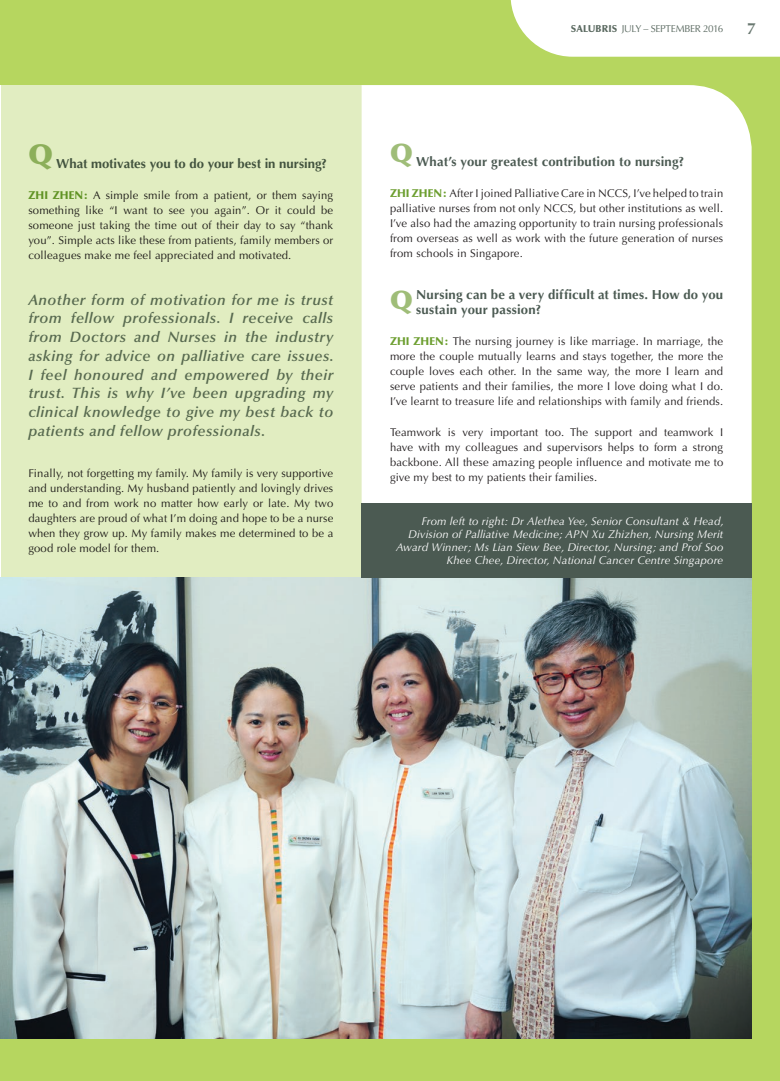
<style>
.page{position:relative;width:780px;height:1081px;background:#b6d65f}
.page>*{position:absolute;margin:0;border:0;box-sizing:border-box;transform-origin:0 0}
.t1{font:700 16.25px "Optima LT Std";color:#697870}
.t2{font:italic 600 15px/18.8px "Optima LT Std";letter-spacing:.03em;color:#637269;text-align:justify}
.t3{font:700 13.12px/15px "Optima LT Std";letter-spacing:.01em;color:#4b5a52}
.t4{font:11.25px/15px "Optima LT Std";letter-spacing:.015em;color:#231f20;text-align:justify}
.t5{font:italic 11.25px/13.1px "Optima LT Std";letter-spacing:.015em;color:#fff;text-align:right}
.t6{font:10px "Optima LT Std";letter-spacing:-.04em;color:#5b6a61}
.s1{font-weight:900;color:#6c9e2f}
.s2{font-weight:900}
.s3{font-weight:900;font-size:25.5px;color:#9fbd78}
</style>
<div class="page">
<div style="left:0;top:85px;width:361px;height:493px;background:#e1edc1"></div>
<hr style="left:0;top:85px;width:1px;height:953px;background:#fff">
<div style="left:361px;top:85px;width:390px;height:418px;background:#fff"></div>
<img style="left:0;top:578px;width:751px;height:460px">
<div style="left:361px;top:503px;width:390px;height:75px;background:#4b5a52"></div>
<svg style="left:510px;top:0;width:270px;height:57px;background:#fafcf4"></svg>
<p class="t3" style="left:28px;top:156px;width:300px"><sup>Q</sup> What motivates you to do your best in nursing?</p>
<p class="t4" style="left:28px;top:188px;width:306px"><span class="s1">ZHI ZHEN:</span> A simple smile from a patient, or them saying something like “I want to see you again”. Or it could be someone just taking the time out of their day to say “thank you”. Simple acts like these from patients, family members or colleagues make me feel appreciated and motivated.</p>
<p class="t2" style="left:28px;top:290px;width:307px">Another form of motivation for me is trust from fellow professionals. I receive calls from Doctors and Nurses in the industry asking for advice on palliative care issues.<br>I feel honoured and empowered by their trust. This is why I’ve been upgrading my clinical knowledge to give my best back to patients and fellow professionals.</p>
<p class="t4" style="left:28px;top:466px;width:306px">Finally, not forgetting my family. My family is very supportive and understanding. My husband patiently and lovingly drives me to and from work no matter how early or late. My two daughters are proud of what I’m doing and hope to be a nurse when they grow up. My family makes me determined to be a good role model for them.</p>
<p class="t6" style="left:571px;top:23px;width:154px"><span class="s2">SALUBRIS</span> JULY – SEPTEMBER 2016</p>
<h1 class="t1" style="left:747px;top:19px;width:11px">7</h1>
<p class="t3" style="left:390px;top:155px;width:296px"><sup>Q</sup> What’s your greatest contribution to nursing?</p>
<p class="t4" style="left:390px;top:186px;width:335px"><span class="s1">ZHI ZHEN:</span> After I joined Palliative Care in NCCS, I’ve helped to train palliative nurses from not only NCCS, but other institutions as well.<br>I’ve also had the amazing opportunity to train nursing professionals from overseas as well as work with the future generation of nurses from schools in Singapore.</p>
<p class="t3" style="left:416px;top:287px;width:308px;text-indent:-26px"><span class="s3">Q</span> Nursing can be a very difficult at times. How do you sustain your passion?</p>
<p class="t4" style="left:390px;top:334px;width:335px"><span class="s1">ZHI ZHEN:</span> The nursing journey is like marriage. In marriage, the more the couple mutually learns and stays together, the more the couple loves each other. In the same way, the more I learn and serve patients and their families, the more I love doing what I do.<br>I’ve learnt to treasure life and relationships with family and friends.</p>
<p class="t4" style="left:390px;top:425px;width:335px">Teamwork is very important too. The support and teamwork I have with my colleagues and supervisors helps to form a strong backbone. All these amazing people influence and motivate me to give my best to my patients their families.</p>
<p class="t5" style="left:396px;top:515px;width:329px">From left to right: Dr Alethea Yee, Senior Consultant &amp; Head, Division of Palliative Medicine; APN Xu Zhizhen, Nursing Merit Award Winner; Ms Lian Siew Bee, Director, Nursing; and Prof Soo Khee Chee, Director, National Cancer Centre Singapore</p>
</div>
